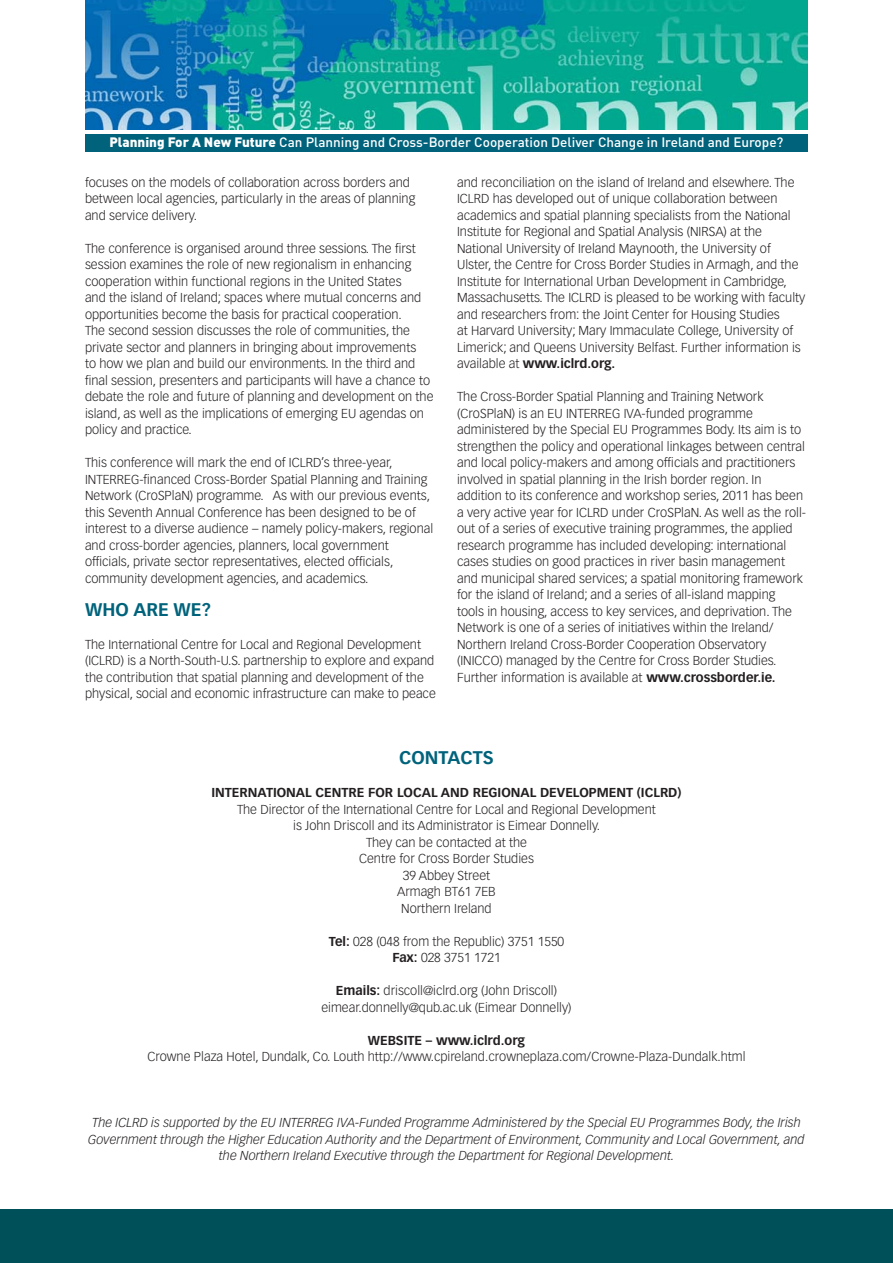
<style>
.page{position:relative;width:893px;height:1263px;background:#fff}
.page>*{position:absolute;margin:0;border:0;box-sizing:border-box;transform-origin:0 0}
.t1{font:700 18px "Vectora LH";color:#00637b}
.t2{font:500 13.5px "DIN";color:#fff}
.t3{font:300 12.75px/16.5px "Vectora LH";color:#231f20}
.t4{font:italic 300 12.75px/16.5px "Vectora LH";color:#231f20;text-align:center}
.t5{font:700 12.75px "Vectora LH";color:#231f20}
.s1{font-weight:900}
.s2{font-weight:700}
</style>
<div class="page">
<img style="left:85px;top:0;width:723px;height:129px">
<div style="left:85px;top:134px;width:723px;height:18px;background:#00637b"></div>
<div style="left:0;top:1210px;width:893px;height:53px;background:#00505a"></div>
<p class="t2" style="left:109px;top:133px;width:676px"><span class="s1">Planning For A New Future</span> Can Planning and Cross-Border Cooperation Deliver Change in Ireland and Europe?</p>
<p class="t3" style="left:85px;top:174px;width:332px">focuses on the models of collaboration across borders and between local agencies, particularly in the areas of planning and service delivery.</p>
<p class="t3" style="left:85px;top:240px;width:350px">The conference is organised around three sessions. The first session examines the role of new regionalism in enhancing cooperation within functional regions in the United States<br>and the island of Ireland; spaces where mutual concerns and opportunities become the basis for practical cooperation.<br>The second session discusses the role of communities, the private sector and planners in bringing about improvements<br>to how we plan and build our environments. In the third and final session, presenters and participants will have a chance to debate the role and future of planning and development on the island, as well as the implications of emerging EU agendas on policy and practice.</p>
<p class="t3" style="left:85px;top:454px;width:350px">This conference will mark the end of ICLRD’s three-year, INTERREG-financed Cross-Border Spatial Planning and Training Network (CroSPlaN) programme. As with our previous events, this Seventh Annual Conference has been designed to be of interest to a diverse audience – namely policy-makers, regional and cross-border agencies, planners, local government officials, private sector representatives, elected officials, community development agencies, and academics.</p>
<p class="t1" style="left:85px;top:598px;width:127px">WHO ARE WE?</p>
<p class="t3" style="left:85px;top:636px;width:352px">The International Centre for Local and Regional Development (ICLRD) is a North-South-U.S. partnership to explore and expand the contribution that spatial planning and development of the physical, social and economic infrastructure can make to peace</p>
<p class="t3" style="left:457px;top:174px;width:350px">and reconciliation on the island of Ireland and elsewhere. The ICLRD has developed out of unique collaboration between academics and spatial planning specialists from the National Institute for Regional and Spatial Analysis (NIRSA) at the National University of Ireland Maynooth, the University of Ulster, the Centre for Cross Border Studies in Armagh, and the Institute for International Urban Development in Cambridge, Massachusetts. The ICLRD is pleased to be working with faculty and researchers from: the Joint Center for Housing Studies<br>at Harvard University; Mary Immaculate College, University of Limerick; and Queens University Belfast. Further information is available at <span class="s2">www.iclrd.org.</span></p>
<p class="t3" style="left:457px;top:388px;width:351px">The Cross-Border Spatial Planning and Training Network (CroSPlaN) is an EU INTERREG IVA-funded programme administered by the Special EU Programmes Body. Its aim is to strengthen the policy and operational linkages between central and local policy-makers and among officials and practitioners involved in spatial planning in the Irish border region. In addition to its conference and workshop series, 2011 has been a very active year for ICLRD under CroSPlaN. As well as the roll&shy;out of a series of executive training programmes, the applied research programme has included developing: international cases studies on good practices in river basin management and municipal shared services; a spatial monitoring framework for the island of Ireland; and a series of all-island mapping<br>tools in housing, access to key services, and deprivation. The Network is one of a series of initiatives within the Ireland/ Northern Ireland Cross-Border Cooperation Observatory (INICCO) managed by the Centre for Cross Border Studies.<br>Further information is available at <span class="s2">www.crossborder.ie.</span></p>
<p class="t1" style="left:399px;top:747px;width:96px">CONTACTS</p>
<p class="t5" style="left:211px;top:785px;width:472px">INTERNATIONAL CENTRE FOR LOCAL AND REGIONAL DEVELOPMENT (ICLRD)</p>
<p class="t3" style="left:237px;top:801px;width:420px">The Director of the International Centre for Local and Regional Development</p>
<p class="t3" style="left:293px;top:817px;width:308px">is John Driscoll and its Administrator is Eimear Donnelly.</p>
<p class="t3" style="left:366px;top:834px;width:162px">They can be contacted at the</p>
<p class="t3" style="left:359px;top:850px;width:176px">Centre for Cross Border Studies</p>
<p class="t3" style="left:403px;top:867px;width:89px">39 Abbey Street</p>
<p class="t3" style="left:397px;top:883px;width:100px">Armagh BT61 7EB</p>
<p class="t3" style="left:401px;top:900px;width:92px">Northern Ireland</p>
<p class="t3" style="left:329px;top:933px;width:237px"><span class="s2">Tel:</span> 028 (048 from the Republic) 3751 1550</p>
<p class="t3" style="left:392px;top:949px;width:110px"><span class="s2">Fax:</span> 028 3751 1721</p>
<p class="t3" style="left:336px;top:982px;width:223px"><span class="s2">Emails:</span> driscoll@iclrd.org (John Driscoll)</p>
<p class="t3" style="left:321px;top:999px;width:252px">eimear.donnelly@qub.ac.uk (Eimear Donnelly)</p>
<p class="t5" style="left:368px;top:1032px;width:159px">WEBSITE – www.iclrd.org</p>
<p class="t3" style="left:147px;top:1048px;width:600px">Crowne Plaza Hotel, Dundalk, Co. Louth http://www.cpireland.crowneplaza.com/Crowne-Plaza-Dundalk.html</p>
<p class="t4" style="left:88px;top:1114px;width:718px">The ICLRD is supported by the EU INTERREG IVA-Funded Programme Administered by the Special EU Programmes Body, the Irish<br>Government through the Higher Education Authority and the Department of Environment, Community and Local Government, and the Northern Ireland Executive through the Department for Regional Development.</p>
</div>
